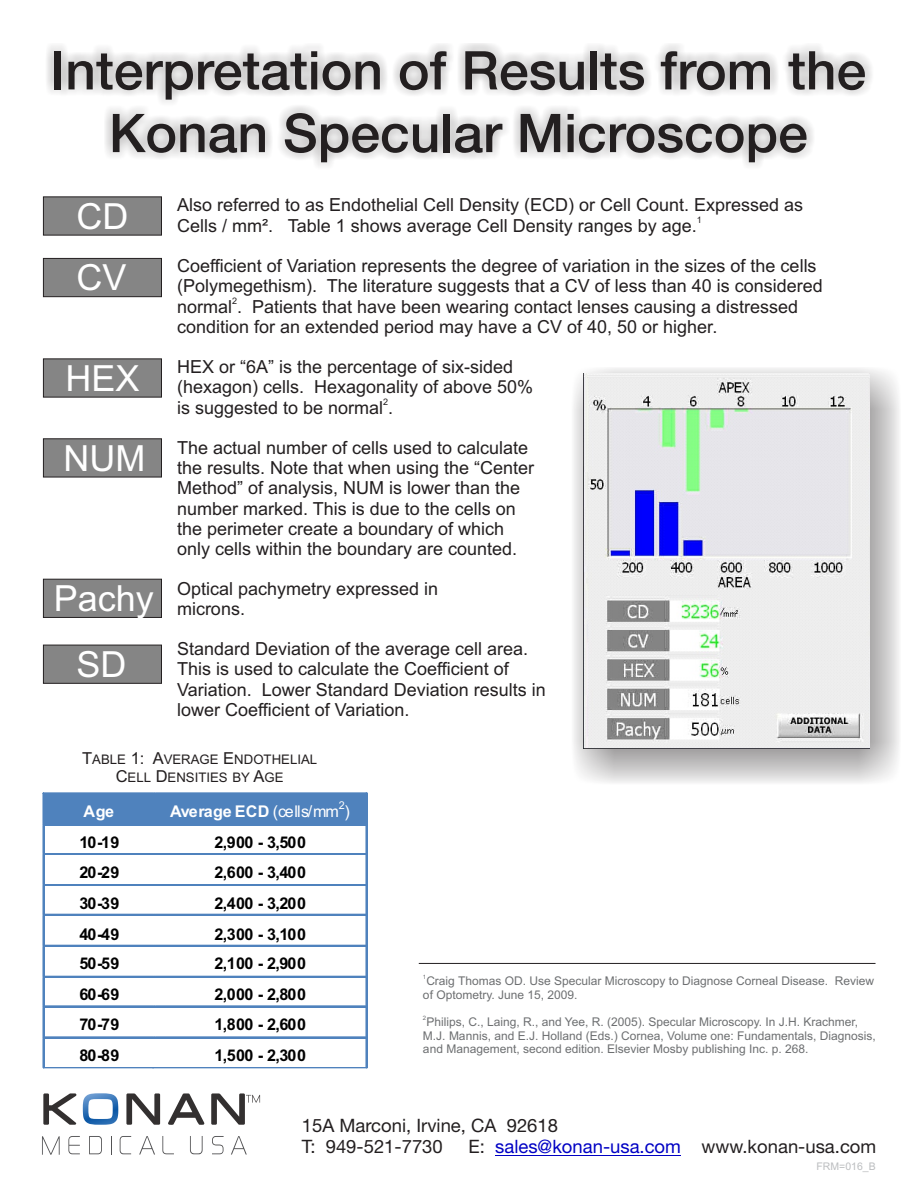
<style>
.page{position:relative;width:918px;height:1188px;background:#fff}
.page>*{position:absolute;margin:0;border:0;box-sizing:border-box;transform-origin:0 0}
.t1{font:500 53.4px/62.7px "Helvetica Neue LT";color:#231f20;text-align:center}
.t2{font:36px "Arial";color:#fff}
.t3{font:18.45px/21.6px "Helvetica Neue LT";color:#231f20}
.t4{font:18px/20.1px "Arial";color:#231f20}
.t5{font:700 16.2px "Arial";letter-spacing:-.015em;color:#000}
.t6{font:700 16.2px "Arial";letter-spacing:-.015em;color:#fff}
.t7{font:13.2px/18.5px "Arial";color:#231f20;text-align:center}
.t8{font:12px/13.4px "Arial";color:#6d6f71}
.t9{font:10.8px "Arial";color:#fff}
.t10{font:10.5px "Arial";color:#bcbec0}
.t11{font:9px "Arial";color:#231f20}
.t12{font:6px "Arial";color:#6d6f71}
.s1{font-size:16.5px}
.s2{font-weight:400}
.s3{color:#0000c4}
</style>
<div class="page">
<svg style="left:43px;top:196px;width:119px;height:40px;background:#808080"></svg>
<div style="left:42px;top:43px;width:831px;height:128px;background:#231f20;opacity:.33"></div>
<svg style="left:43px;top:1093px;width:33px;height:32px"></svg>
<svg style="left:83px;top:1093px;width:35px;height:32px"></svg>
<svg style="left:126px;top:1093px;width:34px;height:32px"></svg>
<svg style="left:168px;top:1093px;width:36px;height:32px"></svg>
<svg style="left:211px;top:1093px;width:49px;height:32px"></svg>
<svg style="left:42px;top:1136px;width:18px;height:19px"></svg>
<svg style="left:68px;top:1136px;width:12px;height:18px"></svg>
<svg style="left:89px;top:1136px;width:13px;height:18px"></svg>
<svg style="left:111px;top:1136px;width:1px;height:18px"></svg>
<svg style="left:120px;top:1136px;width:11px;height:18px"></svg>
<svg style="left:139px;top:1136px;width:16px;height:19px"></svg>
<svg style="left:162px;top:1136px;width:12px;height:18px"></svg>
<svg style="left:190px;top:1136px;width:13px;height:18px"></svg>
<svg style="left:212px;top:1136px;width:12px;height:18px"></svg>
<svg style="left:231px;top:1136px;width:16px;height:19px"></svg>
<hr style="left:495px;top:1155px;width:186px;height:1px;background:#0000c4">
<div style="left:571px;top:367px;width:329px;height:418px;background:#231f20;opacity:.49"></div>
<img style="left:583px;top:374px;width:286px;height:375px">
<svg style="left:43px;top:644px;width:119px;height:40px;background:#808080"></svg>
<div style="left:43px;top:258px;width:119px;height:39px;background:#858585"></div>
<svg style="left:43px;top:358px;width:119px;height:40px;background:#808080"></svg>
<svg style="left:43px;top:438px;width:119px;height:40px;background:#808080"></svg>
<svg style="left:43px;top:578px;width:119px;height:40px;background:#808080"></svg>
<div style="left:44px;top:794px;width:7px;height:27px;background:#4f82bd"></div>
<div style="left:147px;top:794px;width:7px;height:27px;background:#4f82bd"></div>
<hr style="left:44px;top:821px;width:110px;height:3px;background:#4f82bd">
<div style="left:51px;top:794px;width:96px;height:27px;background:#4f82bd"></div>
<div style="left:154px;top:794px;width:8px;height:27px;background:#4f82bd"></div>
<div style="left:359px;top:794px;width:7px;height:27px;background:#4f82bd"></div>
<hr style="left:154px;top:821px;width:212px;height:3px;background:#4f82bd">
<div style="left:162px;top:794px;width:197px;height:27px;background:#4f82bd"></div>
<hr style="left:44px;top:793px;width:110px;height:1px;background:#4f82bd">
<hr style="left:155px;top:793px;width:211px;height:1px;background:#4f82bd">
<hr style="left:43px;top:794px;width:1px;height:30px;background:#4f82bd">
<hr style="left:366px;top:794px;width:1px;height:30px;background:#4f82bd">
<hr style="left:44px;top:824px;width:110px;height:1px;background:#4f82bd">
<hr style="left:155px;top:824px;width:211px;height:1px;background:#4f82bd">
<svg style="left:43px;top:824px;width:1px;height:31px"></svg>
<hr style="left:44px;top:854px;width:110px;height:1px;background:#4f82bd">
<hr style="left:44px;top:853px;width:110px;height:1px;background:#4f82bd">
<hr style="left:155px;top:854px;width:211px;height:1px;background:#4f82bd">
<hr style="left:155px;top:853px;width:211px;height:1px;background:#4f82bd">
<svg style="left:366px;top:824px;width:1px;height:31px"></svg>
<hr style="left:43px;top:855px;width:1px;height:30px;background:#4f82bd">
<hr style="left:366px;top:855px;width:1px;height:30px;background:#4f82bd">
<hr style="left:44px;top:885px;width:110px;height:1px;background:#4f82bd">
<hr style="left:44px;top:884px;width:110px;height:1px;background:#4f82bd">
<hr style="left:155px;top:885px;width:211px;height:1px;background:#4f82bd">
<hr style="left:155px;top:884px;width:211px;height:1px;background:#4f82bd">
<hr style="left:44px;top:914px;width:110px;height:2px;background:#4f82bd">
<hr style="left:155px;top:914px;width:211px;height:2px;background:#4f82bd">
<hr style="left:44px;top:945px;width:110px;height:2px;background:#4f82bd">
<hr style="left:155px;top:945px;width:211px;height:2px;background:#4f82bd">
<hr style="left:44px;top:976px;width:110px;height:2px;background:#4f82bd">
<hr style="left:155px;top:976px;width:211px;height:2px;background:#4f82bd">
<svg style="left:43px;top:885px;width:1px;height:122px"></svg>
<hr style="left:44px;top:1006px;width:110px;height:1px;background:#4f82bd">
<hr style="left:155px;top:1006px;width:211px;height:1px;background:#4f82bd">
<svg style="left:366px;top:885px;width:1px;height:122px"></svg>
<hr style="left:43px;top:1007px;width:1px;height:30px;background:#4f82bd">
<hr style="left:366px;top:1007px;width:1px;height:30px;background:#4f82bd">
<hr style="left:44px;top:1037px;width:110px;height:1px;background:#4f82bd">
<hr style="left:155px;top:1037px;width:211px;height:1px;background:#4f82bd">
<hr style="left:43px;top:1038px;width:1px;height:30px;background:#4f82bd">
<hr style="left:44px;top:1068px;width:110px;height:1px;background:#4f82bd">
<hr style="left:154px;top:1068px;width:212px;height:1px;background:#4f82bd">
<hr style="left:366px;top:1038px;width:1px;height:30px;background:#4f82bd">
<hr style="left:419px;top:963px;width:457px;height:1px;background:#231f20">
<h1 class="t1" style="left:50px;top:44px;width:817px">Interpretation of Results from the<br>Konan Specular Microscope</h1>
<h2 class="t2" style="left:76px;top:202px;width:53px">CD</h2>
<p class="t4" style="left:177px;top:197px;width:628px">Also referred to as Endothelial Cell Density (ECD) or Cell Count. Expressed as</p>
<p class="t11" style="left:697px;top:217px;width:7px">1</p>
<p class="t4" style="left:177px;top:208px;width:641px;line-height:39.2px">Cells / mm². Table 1 shows average Cell Density ranges by age.<br>Coefficient of Variation represents the degree of variation in the sizes of the cells</p>
<p class="t4" style="left:177px;top:277px;width:647px">(Polymegethism). The literature suggests that a CV of less than 40 is considered</p>
<p class="t11" style="left:232px;top:297px;width:7px">2</p>
<h2 class="t2" style="left:76px;top:264px;width:52px">CV</h2>
<p class="t4" style="left:177px;top:298px;width:623px">normal . Patients that have been wearing contact lenses causing a distressed condition for an extended period may have a CV of 40, 50 or higher.</p>
<p class="t4" style="left:177px;top:358px;width:358px">HEX or “6A” is the percentage of six-sided (hexagon) cells. Hexagonality of above 50%</p>
<p class="t11" style="left:383px;top:398px;width:7px">2</p>
<h2 class="t2" style="left:66px;top:364px;width:76px">HEX</h2>
<p class="t4" style="left:177px;top:399px;width:218px">is suggested to be normal .</p>
<p class="t4" style="left:177px;top:440px;width:359px">The actual number of cells used to calculate the results. Note that when using the “Center Method” of analysis, NUM is lower than the number marked. This is due to the cells on the perimeter create a boundary of which only cells within the boundary are counted.</p>
<p class="t4" style="left:177px;top:580px;width:263px">Optical pachymetry expressed in microns.</p>
<p class="t4" style="left:177px;top:641px;width:370px">Standard Deviation of the average cell area.<br>This is used to calculate the Coefficient of Variation. Lower Standard Deviation results in lower Coefficient of Variation.</p>
<h2 class="t2" style="left:63px;top:444px;width:83px">NUM</h2>
<h2 class="t2" style="left:54px;top:585px;width:102px">Pachy</h2>
<h2 class="t2" style="left:76px;top:651px;width:52px">SD</h2>
<p class="t7" style="left:82px;top:751px;width:236px"><span class="s1">T</span>ABLE <span class="s1">1: A</span>VERAGE <span class="s1">E</span>NDOTHELIAL<br><span class="s1">C</span>ELL <span class="s1">D</span>ENSITIES BY <span class="s1">A</span>GE</p>
<p class="t6" style="left:84px;top:805px;width:32px">Age</p>
<p class="t6" style="left:170px;top:805px;width:181px">Average ECD <span class="s2">(cells/mm )</span></p>
<p class="t9" style="left:339px;top:801px;width:7px">2</p>
<p class="t5" style="left:79px;top:836px;width:42px">10-19</p>
<p class="t5" style="left:215px;top:836px;width:93px">2,900 - 3,500</p>
<p class="t5" style="left:79px;top:866px;width:42px">20-29</p>
<p class="t5" style="left:215px;top:866px;width:93px">2,600 - 3,400</p>
<p class="t5" style="left:79px;top:897px;width:42px">30-39</p>
<p class="t5" style="left:215px;top:897px;width:93px">2,400 - 3,200</p>
<p class="t5" style="left:79px;top:928px;width:42px">40-49</p>
<p class="t5" style="left:215px;top:928px;width:93px">2,300 - 3,100</p>
<p class="t5" style="left:79px;top:958px;width:42px">50-59</p>
<p class="t5" style="left:215px;top:958px;width:93px">2,100 - 2,900</p>
<p class="t5" style="left:79px;top:989px;width:42px">60-69</p>
<p class="t5" style="left:215px;top:989px;width:93px">2,000 - 2,800</p>
<p class="t5" style="left:79px;top:1018px;width:42px">70-79</p>
<p class="t5" style="left:215px;top:1018px;width:93px">1,800 - 2,600</p>
<p class="t5" style="left:79px;top:1049px;width:42px">80-89</p>
<p class="t5" style="left:215px;top:1049px;width:93px">1,500 - 2,300</p>
<p class="t12" style="left:423px;top:975px;width:5px">1</p>
<p class="t8" style="left:423px;top:976px;width:453px">Craig Thomas OD. Use Specular Microscopy to Diagnose Corneal Disease. Review of Optometry. June 15, 2009.</p>
<p class="t12" style="left:423px;top:1016px;width:5px">2</p>
<p class="t8" style="left:423px;top:1016px;width:454px">Philips, C., Laing, R., and Yee, R. (2005). Specular Microscopy. In J.H. Krachmer,<br>M.J. Mannis, and E.J. Holland (Eds.) Cornea, Volume one: Fundamentals, Diagnosis, and Management, second edition. Elsevier Mosby publishing Inc. p. 268.</p>
<p class="t3" style="left:302px;top:1116px;width:258px">15A Marconi, Irvine, CA 92618<br>T: 949-521-7730</p>
<p class="t3" style="left:469px;top:1138px;width:409px">E: <span class="s3">sales@konan-usa.com</span> www.konan-usa.com</p>
<p class="t10" style="left:816px;top:1162px;width:61px">FRM=016_B</p>
</div>
